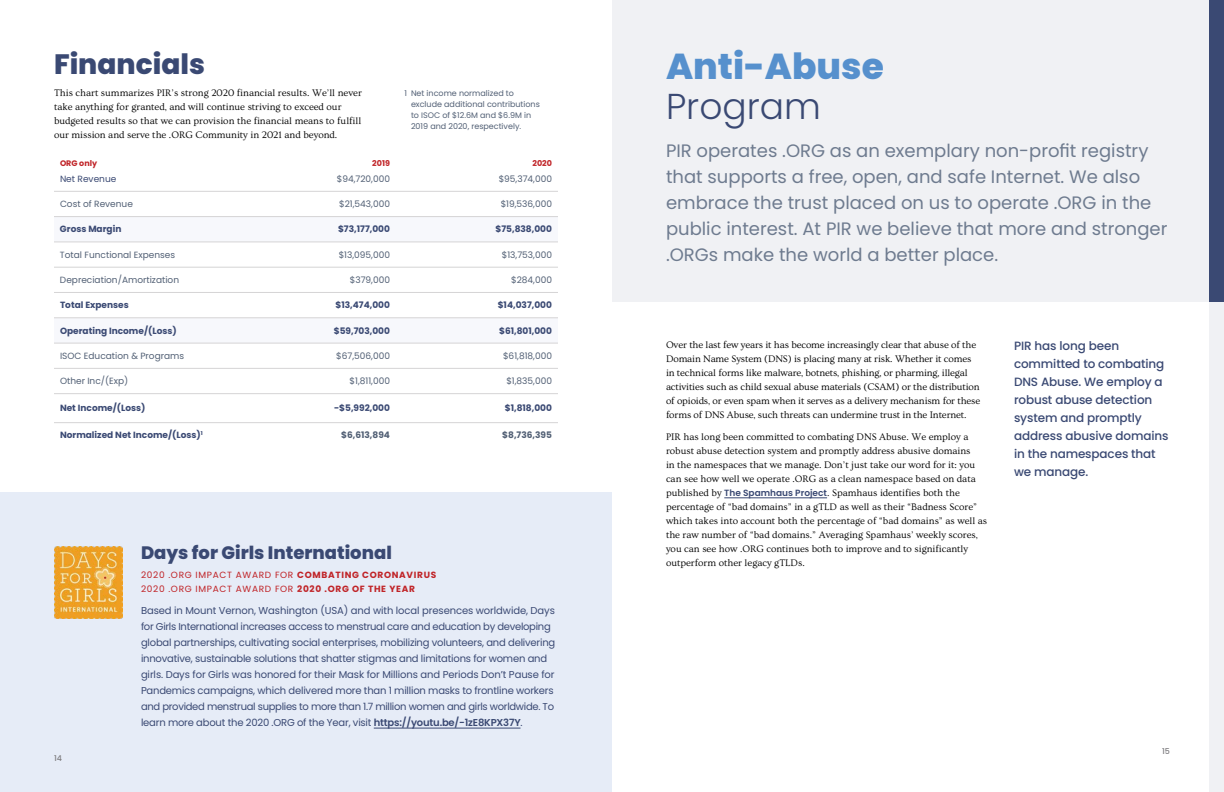
<style>
.page{position:relative;width:1224px;height:792px;background:#fff}
.page>*{position:absolute;margin:0;border:0;box-sizing:border-box;transform-origin:0 0}
.t1{font:800 36px "Poppins";color:#5690cd}
.t2{font:300 36px "Poppins";color:#3a4973}
.t3{font:800 28px "Poppins";color:#3a4973}
.t4{font:18px/26px "Poppins";color:#6e7b8f}
.t5{font:800 18px "Poppins";color:#3a4973}
.t6{font:500 12px/18px "Poppins";letter-spacing:-.01em;color:#3a4973}
.t7{font:10px/14px "Ovo";color:#000}
.t8{font:10px/16px "Poppins";letter-spacing:-.02em;color:#3a4973}
.t9{font:9px "Poppins";color:#526075}
.t10{font:700 9px "Poppins";color:#3a4973}
.t11{font:9px/14px "Poppins";letter-spacing:.075em;color:#c02327}
.t12{font:700 9px "Poppins";color:#526075}
.t13{font:9px "Poppins";color:#3a4973}
.t14{font:8px/11px "Poppins";color:#526075}
.t15{font:700 8px "Poppins";color:#c02327}
.t16{font:500 8px "Poppins";color:#7e7d80}
.s1{font-weight:700}
.s2{font-weight:600}
.s3{font-family:"Poppins";font-weight:600;font-size:9px;color:#3a4973}
</style>
<div class="page">
<div style="left:0;top:492px;width:612px;height:300px;background:#e6ecf7"></div>
<svg style="left:54px;top:217px;width:504px;height:126px"></svg>
<hr style="left:54px;top:191px;width:168px;height:1px;background:#d5d4d5">
<hr style="left:222px;top:191px;width:168px;height:1px;background:#d5d4d5">
<hr style="left:390px;top:191px;width:168px;height:1px;background:#d5d4d5">
<hr style="left:54px;top:216px;width:168px;height:1px;background:#d5d4d5">
<hr style="left:222px;top:216px;width:168px;height:1px;background:#d5d4d5">
<hr style="left:390px;top:216px;width:168px;height:1px;background:#d5d4d5">
<hr style="left:54px;top:242px;width:168px;height:1px;background:#d5d4d5">
<hr style="left:222px;top:242px;width:168px;height:1px;background:#d5d4d5">
<hr style="left:390px;top:242px;width:168px;height:1px;background:#d5d4d5">
<hr style="left:54px;top:267px;width:168px;height:1px;background:#d5d4d5">
<hr style="left:222px;top:267px;width:168px;height:1px;background:#d5d4d5">
<hr style="left:390px;top:267px;width:168px;height:1px;background:#d5d4d5">
<hr style="left:54px;top:292px;width:168px;height:1px;background:#d5d4d5">
<hr style="left:222px;top:292px;width:168px;height:1px;background:#d5d4d5">
<hr style="left:390px;top:292px;width:168px;height:1px;background:#d5d4d5">
<hr style="left:54px;top:318px;width:168px;height:1px;background:#d5d4d5">
<hr style="left:222px;top:318px;width:168px;height:1px;background:#d5d4d5">
<hr style="left:390px;top:318px;width:168px;height:1px;background:#d5d4d5">
<hr style="left:54px;top:343px;width:168px;height:1px;background:#d5d4d5">
<hr style="left:222px;top:343px;width:168px;height:1px;background:#d5d4d5">
<hr style="left:390px;top:343px;width:168px;height:1px;background:#d5d4d5">
<hr style="left:54px;top:368px;width:168px;height:1px;background:#d5d4d5">
<hr style="left:222px;top:368px;width:168px;height:1px;background:#d5d4d5">
<hr style="left:390px;top:368px;width:168px;height:1px;background:#d5d4d5">
<hr style="left:54px;top:393px;width:168px;height:1px;background:#d5d4d5">
<hr style="left:222px;top:393px;width:168px;height:1px;background:#d5d4d5">
<hr style="left:390px;top:393px;width:168px;height:1px;background:#d5d4d5">
<hr style="left:54px;top:422px;width:168px;height:1px;background:#d5d4d5">
<hr style="left:222px;top:422px;width:168px;height:1px;background:#d5d4d5">
<hr style="left:390px;top:422px;width:168px;height:1px;background:#d5d4d5">
<div style="left:1210px;top:0;width:14px;height:792px;background:#f0f1f4"></div>
<div style="left:612px;top:0;width:612px;height:302px;background:#f0f1f4"></div>
<div style="left:1210px;top:0;width:14px;height:302px;background:#3a4973"></div>
<hr style="left:724px;top:498px;width:103px;height:1px;background:#3a4973">
<hr style="left:374px;top:728px;width:147px;height:1px;background:#3a4973">
<img style="left:54px;top:546px;width:69px;height:73px">
<h2 class="t3" style="left:54px;top:48px;width:152px">Financials</h2>
<p class="t7" style="left:54px;top:86px;width:309px">This chart summarizes PIR’s strong 2020 financial results. We’ll never take anything for granted, and will continue striving to exceed our budgeted results so that we can provision the financial means to fulfill our mission and serve the .ORG Community in 2021 and beyond.</p>
<p class="t15" style="left:60px;top:158px;width:39px">ORG only</p>
<p class="t15" style="left:372px;top:158px;width:19px">2019</p>
<p class="t15" style="left:532px;top:158px;width:21px">2020</p>
<p class="t13" style="left:60px;top:173px;width:58px">Net Revenue</p>
<p class="t9" style="left:337px;top:173px;width:55px">$94,720,000</p>
<p class="t9" style="left:499px;top:173px;width:55px">$95,374,000</p>
<p class="t9" style="left:60px;top:199px;width:74px">Cost of Revenue</p>
<p class="t9" style="left:339px;top:199px;width:52px">$21,543,000</p>
<p class="t9" style="left:501px;top:199px;width:53px">$19,536,000</p>
<p class="t10" style="left:60px;top:224px;width:63px">Gross Margin</p>
<p class="t10" style="left:338px;top:224px;width:53px">$73,177,000</p>
<p class="t10" style="left:496px;top:224px;width:58px">$75,838,000</p>
<p class="t9" style="left:60px;top:249px;width:117px">Total Functional Expenses</p>
<p class="t9" style="left:339px;top:249px;width:53px">$13,095,000</p>
<p class="t9" style="left:502px;top:249px;width:52px">$13,753,000</p>
<p class="t9" style="left:60px;top:275px;width:121px">Depreciation/Amortization</p>
<p class="t9" style="left:350px;top:275px;width:42px">$379,000</p>
<p class="t9" style="left:511px;top:275px;width:42px">$284,000</p>
<p class="t10" style="left:60px;top:300px;width:70px">Total Expenses</p>
<p class="t10" style="left:335px;top:300px;width:56px">$13,474,000</p>
<p class="t10" style="left:498px;top:300px;width:56px">$14,037,000</p>
<p class="t10" style="left:60px;top:325px;width:118px">Operating Income/(Loss)</p>
<p class="t10" style="left:334px;top:325px;width:58px">$59,703,000</p>
<p class="t10" style="left:499px;top:325px;width:54px">$61,801,000</p>
<p class="t9" style="left:60px;top:350px;width:126px">ISOC Education &amp; Programs</p>
<p class="t9" style="left:336px;top:350px;width:55px">$67,506,000</p>
<p class="t9" style="left:503px;top:350px;width:50px">$61,818,000</p>
<p class="t9" style="left:60px;top:376px;width:70px">Other Inc/(Exp)</p>
<p class="t9" style="left:350px;top:376px;width:42px">$1,811,000</p>
<p class="t9" style="left:506px;top:376px;width:47px">$1,835,000</p>
<p class="t10" style="left:60px;top:403px;width:87px">Net Income/(Loss)</p>
<p class="t10" style="left:334px;top:403px;width:57px">-$5,992,000</p>
<p class="t10" style="left:505px;top:403px;width:49px">$1,818,000</p>
<p class="t10" style="left:60px;top:430px;width:144px">Normalized Net Income/(Loss)<sup>1</sup></p>
<p class="t12" style="left:341px;top:430px;width:50px">$6,613,894</p>
<p class="t12" style="left:502px;top:430px;width:51px">$8,736,395</p>
<p class="t14" style="left:411px;top:87px;width:130px;text-indent:-7px">1 Net income normalized to exclude additional contributions to ISOC of $12.6M and $6.9M in<br>2019 and 2020, respectively.</p>
<p class="t16" style="left:54px;top:754px;width:9px">14</p>
<h3 class="t5" style="left:141px;top:542px;width:252px">Days for Girls International</h3>
<p class="t11" style="left:141px;top:568px;width:297px">2020 .ORG IMPACT AWARD FOR <span class="s1">COMBATING CORONAVIRUS<br></span>2020 .ORG IMPACT AWARD FOR <span class="s1">2020 .ORG OF THE YEAR</span></p>
<p class="t8" style="left:141px;top:603px;width:416px">Based in Mount Vernon, Washington (USA) and with local presences worldwide, Days for Girls International increases access to menstrual care and education by developing global partnerships, cultivating social enterprises, mobilizing volunteers, and delivering innovative, sustainable solutions that shatter stigmas and limitations for women and girls. Days for Girls was honored for their Mask for Millions and Periods Don’t Pause for Pandemics campaigns, which delivered more than 1 million masks to frontline workers and provided menstrual supplies to more than 1.7 million women and girls worldwide. To learn more about the 2020 .ORG of the Year, visit <span class="s2">https://youtu.be/-1zE8KPX37Y</span>.</p>
<h1 class="t1" style="left:666px;top:46px;width:219px">Anti-Abuse</h1>
<h1 class="t2" style="left:666px;top:86px;width:156px">Program</h1>
<p class="t4" style="left:666px;top:138px;width:503px">PIR operates .ORG as an exemplary non-profit registry that supports a free, open, and safe Internet. We also embrace the trust placed on us to operate .ORG in the public interest. At PIR we believe that more and stronger .ORGs make the world a better place.</p>
<p class="t7" style="left:666px;top:338px;width:316px">Over the last few years it has become increasingly clear that abuse of the Domain Name System (DNS) is placing many at risk. Whether it comes in technical forms like malware, botnets, phishing, or pharming, illegal activities such as child sexual abuse materials (CSAM) or the distribution of opioids, or even spam when it serves as a delivery mechanism for these forms of DNS Abuse, such threats can undermine trust in the Internet.</p>
<p class="t7" style="left:666px;top:430px;width:323px">PIR has long been committed to combating DNS Abuse. We employ a robust abuse detection system and promptly address abusive domains<br>in the namespaces that we manage. Don’t just take our word for it: you can see how well we operate .ORG as a clean namespace based on data published by <span class="s3">The Spamhaus Project</span>. Spamhaus identifies both the percentage of “bad domains” in a gTLD as well as their “Badness Score” which takes into account both the percentage of “bad domains” as well as the raw number of “bad domains.” Averaging Spamhaus’ weekly scores, you can see how .ORG continues both to improve and to significantly outperform other legacy gTLDs.</p>
<p class="t6" style="left:1014px;top:336px;width:156px">PIR has long been committed to combating<br>DNS Abuse. We employ a robust abuse detection system and promptly address abusive domains in the namespaces that we manage.</p>
<p class="t16" style="left:1162px;top:747px;width:9px">15</p>
</div>
